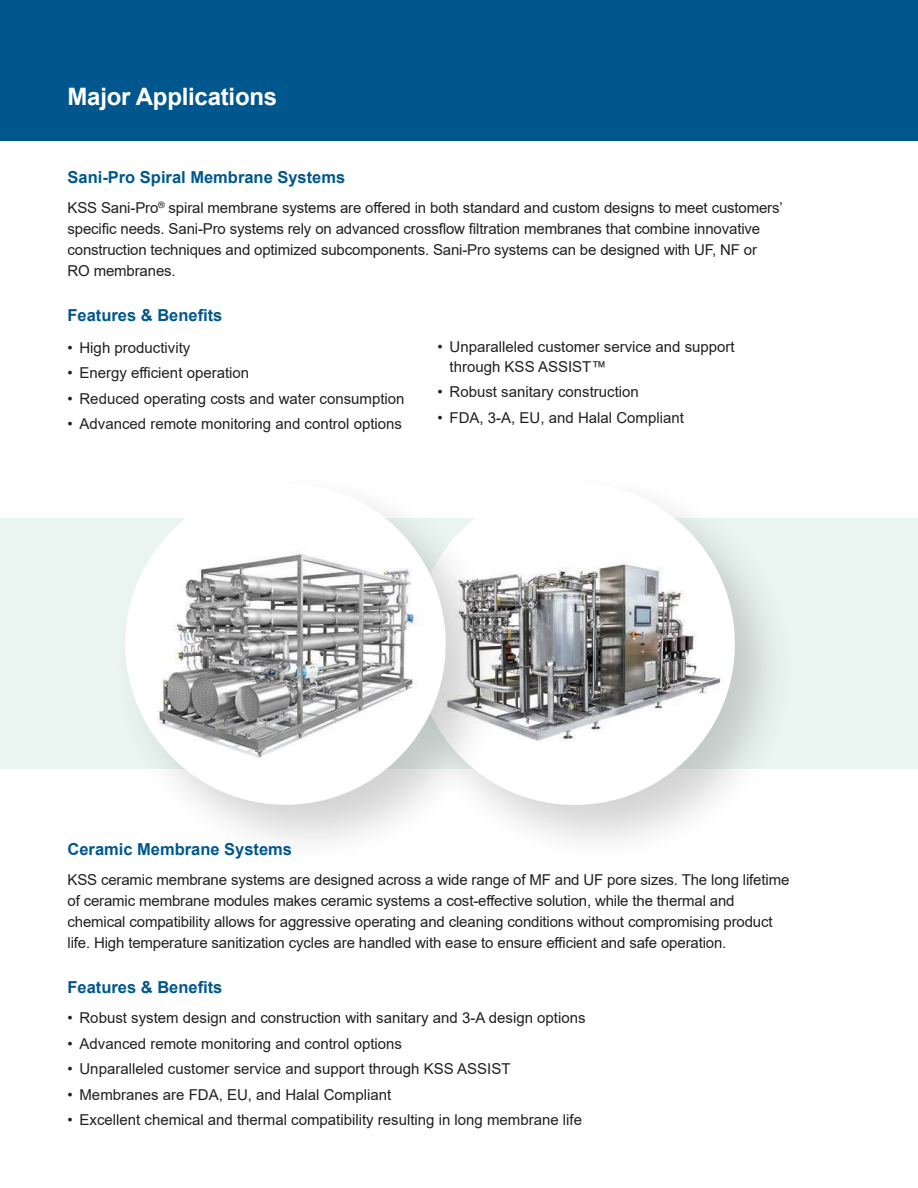
<style>
.page{position:relative;width:918px;height:1188px;background:#fff}
.page>*{position:absolute;margin:0;border:0;box-sizing:border-box;transform-origin:0 0}
.t1{font:700 24px "Arial";letter-spacing:-.01em;color:#fff}
.t2{font:700 16.5px "Arial";color:#00578d}
.t3{font:15px/21px "Arial";letter-spacing:-.01em;color:#221f1f}
</style>
<div class="page">
<div style="left:0;top:0;width:918px;height:141px;background:#00578d"></div>
<div style="left:0;top:519px;width:918px;height:250px;background:#eaf5f1"></div>
<div style="left:399px;top:468px;width:400px;height:401px;background:#221f1f;opacity:.2"></div>
<div style="left:416px;top:484px;width:318px;height:320px;background:#fff;border-radius:50%"></div>
<img style="left:510px;top:522px;width:224px;height:235px">
<div style="left:110px;top:468px;width:400px;height:401px;background:#221f1f;opacity:.2"></div>
<div style="left:127px;top:484px;width:318px;height:320px;background:#fff;border-radius:50%"></div>
<img style="left:135px;top:534px;width:305px;height:241px">
<h1 class="t1" style="left:68px;top:80px;width:211px">Major Applications</h1>
<p class="t2" style="left:68px;top:166px;width:279px">Sani-Pro Spiral Membrane Systems</p>
<p class="t3" style="left:68px;top:197px;width:717px">KSS Sani-Pro<sup>®</sup> spiral membrane systems are o昀昀ered in both standard and custom designs to meet customers’ speci昀椀c needs. Sani-Pro systems rely on advanced cross昀氀ow 昀椀ltration membranes that combine innovative construction techniques and optimized subcomponents. Sani-Pro systems can be designed with UF, NF or RO membranes.</p>
<p class="t2" style="left:68px;top:304px;width:156px">Features &amp; Bene昀椀ts</p>
<p class="t3" style="left:68px;top:337px;width:124px">• High productivity</p>
<p class="t3" style="left:68px;top:362px;width:183px">• Energy e昀케cient operation</p>
<p class="t3" style="left:68px;top:388px;width:339px">• Reduced operating costs and water consumption</p>
<p class="t3" style="left:68px;top:413px;width:336px">• Advanced remote monitoring and control options</p>
<p class="t3" style="left:450px;top:337px;width:287px;line-height:19.5px;text-indent:-12px">• Unparalleled customer service and support through KSS ASSIST™</p>
<p class="t3" style="left:438px;top:381px;width:203px">• Robust sanitary construction</p>
<p class="t3" style="left:438px;top:407px;width:248px">• FDA, 3-A, EU, and Halal Compliant</p>
<p class="t2" style="left:68px;top:838px;width:226px">Ceramic Membrane Systems</p>
<p class="t3" style="left:68px;top:870px;width:723px">KSS ceramic membrane systems are designed across a wide range of MF and UF pore sizes. The long lifetime of ceramic membrane modules makes ceramic systems a cost-e昀昀ective solution, while the thermal and chemical compatibility allows for aggressive operating and cleaning conditions without compromising product life. High temperature sanitization cycles are handled with ease to ensure e昀케cient and safe operation.</p>
<p class="t2" style="left:68px;top:976px;width:156px">Features &amp; Bene昀椀ts</p>
<p class="t3" style="left:68px;top:1008px;width:520px">• Robust system design and construction with sanitary and 3-A design options</p>
<p class="t3" style="left:68px;top:1033px;width:336px">• Advanced remote monitoring and control options</p>
<p class="t3" style="left:68px;top:1059px;width:445px">• Unparalleled customer service and support through KSS ASSIST</p>
<p class="t3" style="left:68px;top:1084px;width:325px">• Membranes are FDA, EU, and Halal Compliant</p>
<p class="t3" style="left:68px;top:1110px;width:516px">• Excellent chemical and thermal compatibility resulting in long membrane life</p>
</div>
